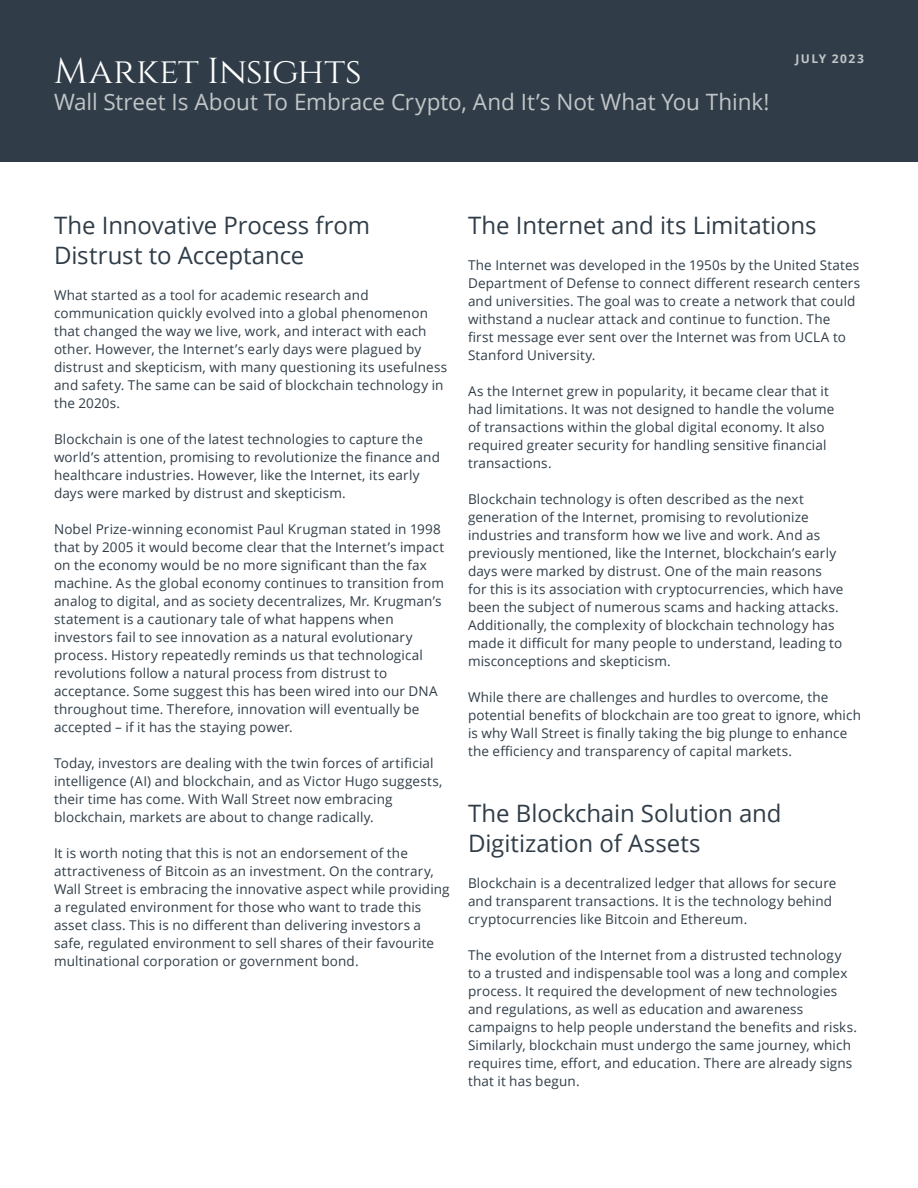
<style>
.page{position:relative;width:918px;height:1188px;background:#fff}
.page>*{position:absolute;margin:0;border:0;box-sizing:border-box;transform-origin:0 0}
.Intro_Overview{font:36px "Cinzel";letter-spacing:-.01em;color:#fff}
.t1{font:24px/30px "Open Sans";letter-spacing:-.005em;color:#303d48}
.t2{font:22.5px "Open Sans";letter-spacing:-.005em;color:#c1c5c7}
.t3{font:13.5px/18px "Open Sans";letter-spacing:.01em;color:#303d48}
.Intro_Overview-2{font:700 12px "Open Sans";letter-spacing:.12em;color:#c1c5c7}
</style>
<div class="page">
<div style="left:0;top:0;width:918px;height:162px;background:#303d48"></div>
<p class="Intro_Overview" style="left:54px;top:50px;width:309px">Market Insights</p>
<h1 class="t2" style="left:54px;top:86px;width:717px">Wall Street Is About To Embrace Crypto, And It’s Not What You Think!</h1>
<p class="Intro_Overview-2" style="left:796px;top:50px;width:70px">JULY 2023</p>
<p class="t1" style="left:54px;top:210px;width:318px">The Innovative Process from<br>Distrust to Acceptance</p>
<p class="t3" style="left:54px;top:286px;width:395px">What started as a tool for academic research and communication quickly evolved into a global phenomenon that changed the way we live, work, and interact with each other. However, the Internet’s early days were plagued by distrust and skepticism, with many questioning its usefulness and safety. The same can be said of blockchain technology in the 2020s.</p>
<p class="t3" style="left:54px;top:430px;width:388px">Blockchain is one of the latest technologies to capture the world’s attention, promising to revolutionize the finance and healthcare industries. However, like the Internet, its early days were marked by distrust and skepticism.</p>
<p class="t3" style="left:54px;top:520px;width:392px">Nobel Prize-winning economist Paul Krugman stated in 1998 that by 2005 it would become clear that the Internet’s impact on the economy would be no more significant than the fax machine. As the global economy continues to transition from analog to digital, and as society decentralizes, Mr. Krugman’s statement is a cautionary tale of what happens when investors fail to see innovation as a natural evolutionary process. History repeatedly reminds us that technological revolutions follow a natural process from distrust to acceptance. Some suggest this has been wired into our DNA throughout time. Therefore, innovation will eventually be accepted – if it has the staying power.</p>
<p class="t3" style="left:54px;top:754px;width:390px">Today, investors are dealing with the twin forces of artificial intelligence (AI) and blockchain, and as Victor Hugo suggests, their time has come. With Wall Street now embracing blockchain, markets are about to change radically.</p>
<p class="t3" style="left:54px;top:844px;width:397px">It is worth noting that this is not an endorsement of the attractiveness of Bitcoin as an investment. On the contrary, Wall Street is embracing the innovative aspect while providing a regulated environment for those who want to trade this asset class. This is no different than delivering investors a safe, regulated environment to sell shares of their favourite multinational corporation or government bond.</p>
<p class="t1" style="left:468px;top:210px;width:350px">The Internet and its Limitations</p>
<p class="t3" style="left:468px;top:256px;width:394px">The Internet was developed in the 1950s by the United States Department of Defense to connect different research centers and universities. The goal was to create a network that could withstand a nuclear attack and continue to function. The<br>first message ever sent over the Internet was from UCLA to Stanford University.</p>
<p class="t3" style="left:468px;top:382px;width:368px">As the Internet grew in popularity, it became clear that it had limitations. It was not designed to handle the volume of transactions within the global digital economy. It also required greater security for handling sensitive financial transactions.</p>
<p class="t3" style="left:468px;top:490px;width:377px">Blockchain technology is often described as the next generation of the Internet, promising to revolutionize industries and transform how we live and work. And as previously mentioned, like the Internet, blockchain’s early days were marked by distrust. One of the main reasons for this is its association with cryptocurrencies, which have been the subject of numerous scams and hacking attacks.<br>Additionally, the complexity of blockchain technology has made it difficult for many people to understand, leading to misconceptions and skepticism.</p>
<p class="t3" style="left:468px;top:688px;width:394px">While there are challenges and hurdles to overcome, the potential benefits of blockchain are too great to ignore, which is why Wall Street is finally taking the big plunge to enhance the efficiency and transparency of capital markets.</p>
<p class="t1" style="left:468px;top:798px;width:315px">The Blockchain Solution and<br>Digitization of Assets</p>
<p class="t3" style="left:468px;top:874px;width:370px">Blockchain is a decentralized ledger that allows for secure and transparent transactions. It is the technology behind cryptocurrencies like Bitcoin and Ethereum.</p>
<p class="t3" style="left:468px;top:946px;width:391px">The evolution of the Internet from a distrusted technology to a trusted and indispensable tool was a long and complex process. It required the development of new technologies and regulations, as well as education and awareness campaigns to help people understand the benefits and risks.<br>Similarly, blockchain must undergo the same journey, which requires time, effort, and education. There are already signs that it has begun.</p>
</div>
